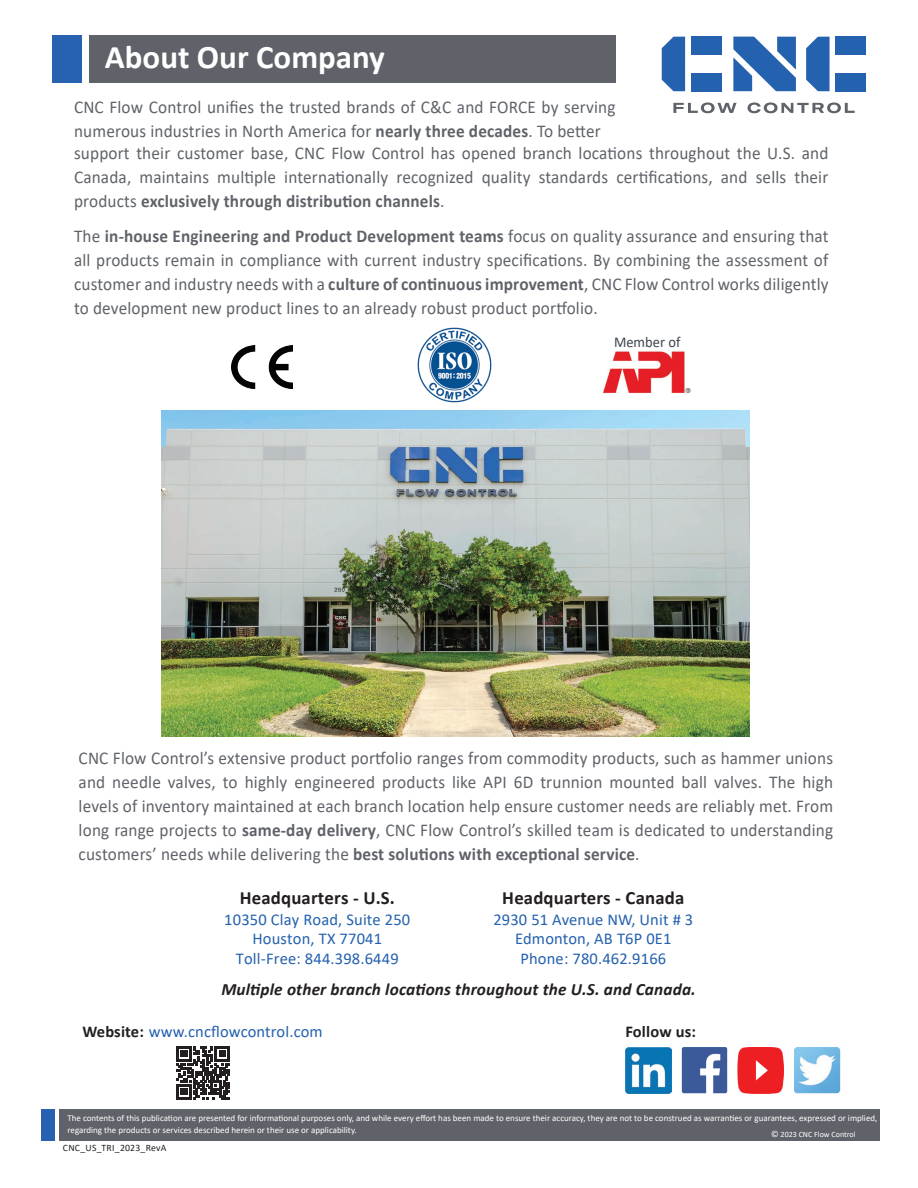
<style>
.page{position:relative;width:918px;height:1188px;background:#fff}
.page>*{position:absolute;margin:0;border:0;box-sizing:border-box;transform-origin:0 0}
.t1{font:700 33px "Calibri";color:#fff}
.t2{font:700 18.75px "Calibri";letter-spacing:.01em;color:#231f20}
.t3{font:18px/24px "Calibri";letter-spacing:.01em;color:#5f6369;text-align:justify;scale:.96 1}
.t4{font:italic 700 17.25px "Calibri";letter-spacing:.01em;color:#231f20}
.t5{font:16.5px/19.5px "Calibri";letter-spacing:.01em;color:#2461ae;text-align:center}
.t6{font:700 16.5px "Calibri";letter-spacing:.01em;color:#231f20}
.t7{font:15px "Calibri";color:#3f464d}
.t8{font:9.75px "Calibri";letter-spacing:.015em;color:#231f20}
.t9{font:9px/12px "Calibri";color:#fff}
.t10{font:7.95px "Calibri";color:#fff}
.s1{font-weight:700}
.s2{font-weight:700;color:#231f20}
.s3{font-size:9px}
</style>
<div class="page">
<div style="left:59px;top:1109px;width:821px;height:32px;background:#5f6369"></div>
<div style="left:41px;top:1109px;width:14px;height:32px;background:#2662af"></div>
<svg style="left:673px;top:102px;width:64px;height:11px"></svg>
<svg style="left:748px;top:102px;width:107px;height:11px"></svg>
<svg style="left:733px;top:37px;width:63px;height:54px"></svg>
<div style="left:691px;top:37px;width:31px;height:18px;background:#2461ae"></div>
<div style="left:691px;top:73px;width:31px;height:18px;background:#2461ae"></div>
<svg style="left:662px;top:37px;width:23px;height:54px"></svg>
<div style="left:835px;top:37px;width:31px;height:18px;background:#2461ae"></div>
<div style="left:835px;top:73px;width:31px;height:18px;background:#2461ae"></div>
<svg style="left:806px;top:37px;width:24px;height:54px"></svg>
<img style="left:794px;top:1048px;width:46px;height:45px">
<img style="left:625px;top:1047px;width:46px;height:46px">
<img style="left:682px;top:1047px;width:45px;height:46px">
<img style="left:738px;top:1047px;width:45px;height:47px">
<div style="left:89px;top:35px;width:527px;height:48px;background:#5f6369"></div>
<div style="left:52px;top:35px;width:29px;height:48px;background:#2662af"></div>
<img style="left:161px;top:410px;width:589px;height:326px">
<img style="left:417px;top:327px;width:75px;height:76px">
<img style="left:232px;top:345px;width:60px;height:44px">
<img style="left:603px;top:351px;width:88px;height:42px">
<svg style="left:177px;top:1046px;width:53px;height:53px"></svg>
<h1 class="t1" style="left:105px;top:34px;width:282px">About Our Company</h1>
<p class="t3" style="left:74px;top:95px;width:566px">CNC Flow Control unifies the trusted brands of C&amp;C and FORCE by serving numerous industries in North America for <span class="s1">nearly three decades</span>. To better</p>
<p class="t3" style="left:74px;top:141px;width:787px">support their customer base, CNC Flow Control has opened branch locations throughout the U.S. and Canada, maintains multiple internationally recognized quality standards certifications, and sells their products <span class="s1">exclusively through distribution channels</span>.</p>
<p class="t3" style="left:74px;top:224px;width:788px">The <span class="s1">in-house Engineering and Product Development teams</span> focus on quality assurance and ensuring that all products remain in compliance with current industry specifications. By combining the assessment of customer and industry needs with a <span class="s1">culture of continuous improvement</span>, CNC Flow Control works diligently to development new product lines to an already robust product portfolio.</p>
<p class="t7" style="left:614px;top:332px;width:68px">Member of</p>
<p class="t3" style="left:79px;top:746px;width:787px">CNC Flow Control’s extensive product portfolio ranges from commodity products, such as hammer unions and needle valves, to highly engineered products like API 6D trunnion mounted ball valves. The high levels of inventory maintained at each branch location help ensure customer needs are reliably met. From long range projects to <span class="s1">same-day delivery</span>, CNC Flow Control’s skilled team is dedicated to understanding customers’ needs while delivering the <span class="s1">best solutions with exceptional service</span>.</p>
<p class="t2" style="left:502px;top:884px;width:184px">Headquarters - Canada</p>
<p class="t5" style="left:493px;top:909px;width:201px">2930 51 Avenue NW, Unit # 3<br>Edmonton, AB T6P 0E1<br>Phone: 780.462.9166</p>
<p class="t4" style="left:221px;top:978px;width:476px">Multiple other branch locations throughout the U.S. and Canada.</p>
<p class="t2" style="left:240px;top:884px;width:157px">Headquarters - U.S.</p>
<p class="t5" style="left:224px;top:909px;width:188px">10350 Clay Road, Suite 250<br>Houston, TX 77041<br>Toll-Free: 844.398.6449</p>
<p class="t5" style="left:82px;top:1021px;width:242px"><span class="s2">Website:</span> www.cncflowcontrol.com</p>
<p class="t6" style="left:625px;top:1020px;width:72px">Follow us:</p>
<p class="t9" style="left:68px;top:1112px;width:811px">The contents of this publication are presented for informational purposes only, and while every effort has been made to ensure their accuracy, they are not to be construed as warranties or guarantees, expressed or implied, regarding the products or services described herein or their use or applicability.</p>
<p class="t10" style="left:771px;top:1128px;width:86px"><span class="s3">©</span> 2023 CNC Flow Control</p>
<p class="t8" style="left:63px;top:1141px;width:105px">CNC_US_TRI_2023_RevA</p>
</div>
